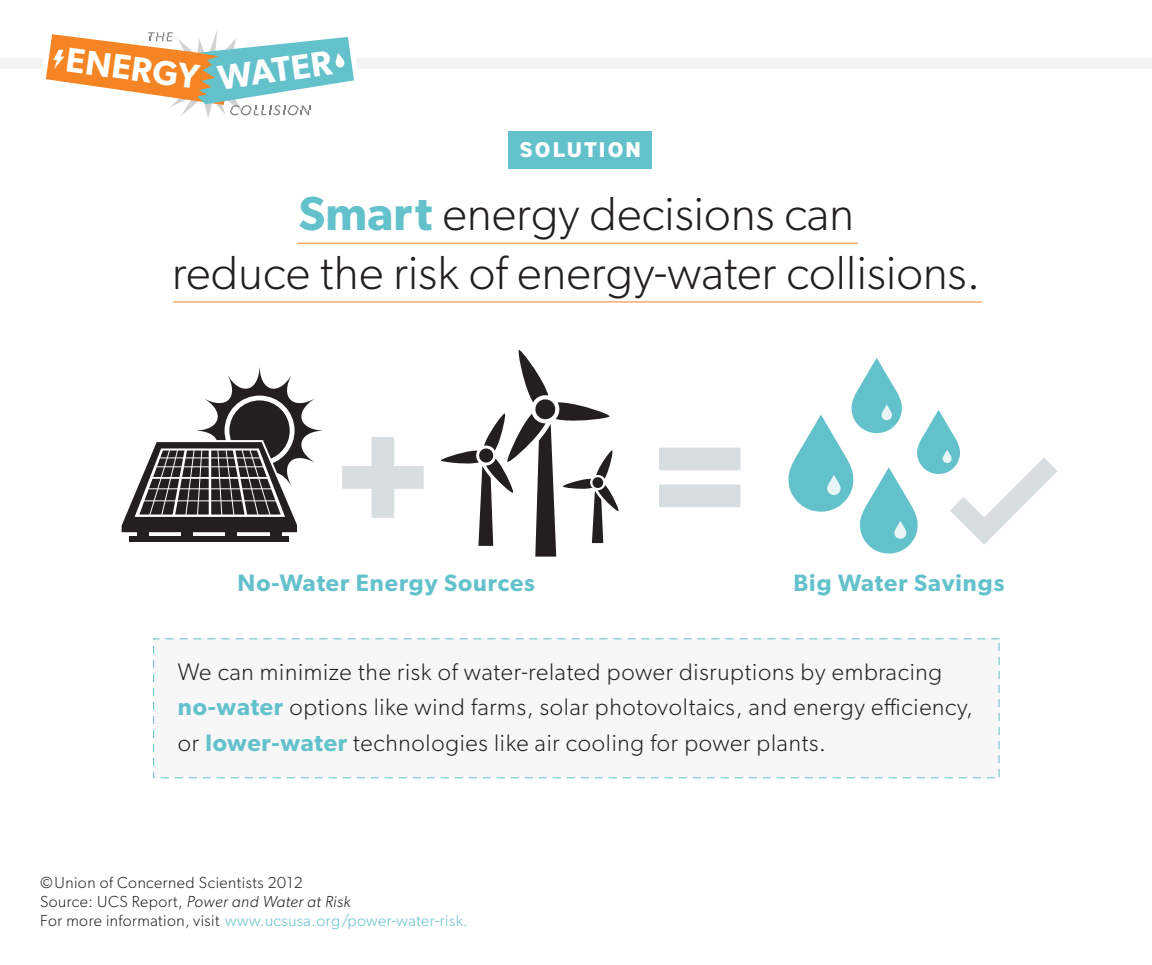
<style>
.page{position:relative;width:1152px;height:965px;background:#fff}
.page>*{position:absolute;margin:0;border:0;box-sizing:border-box;transform-origin:0 0}
.t1{font:700 141.6px "Gibson";color:#d8dde0}
.t2{font:300 47.8px/58.2px "Gibson";letter-spacing:.005em;color:#231f20;text-align:center}
.t3{font:600 34.8px "Gibson";color:#fff}
.t4{font:600 34.6px "Gibson";color:#fff}
.t5{font:300 24px/35.6px "Gibson";letter-spacing:.03em;color:#231f20}
.t6{font:600 23.8px "Gibson";letter-spacing:.04em;color:#63c1cb}
.t7{font:22.2px "Inter Face Corp X Bold";letter-spacing:.1em;color:#fff}
.t8{font:300 16px/19px "Gibson";letter-spacing:.03em;color:#231f20}
.s1{font-weight:600;color:#63c1cb}
.s2{font-style:italic}
.s3{color:#63c1cb}
</style>
<div class="page">
<svg style="left:0;top:31px;width:1152px;height:87px"></svg>
<svg style="left:153px;top:638px;width:847px;height:140px"></svg>
<hr style="left:297px;top:243px;width:561px;height:1px;background:#f58524">
<hr style="left:173px;top:301px;width:809px;height:1px;background:#f58524">
<div style="left:508px;top:131px;width:144px;height:37px;background:#63c1cb"></div>
<svg style="left:788px;top:358px;width:270px;height:195px"></svg>
<svg style="left:440px;top:350px;width:179px;height:206px"></svg>
<svg style="left:121px;top:367px;width:203px;height:167px"></svg>
<div style="left:137px;top:530px;width:11px;height:9px;background:#231f20"></div>
<div style="left:181px;top:530px;width:12px;height:9px;background:#231f20"></div>
<div style="left:226px;top:530px;width:11px;height:9px;background:#231f20"></div>
<div style="left:270px;top:530px;width:11px;height:9px;background:#231f20"></div>
<div style="left:129px;top:535px;width:160px;height:6px;background:#231f20"></div>
<hr style="left:159px;top:457px;width:103px;height:1px;background:#fff">
<hr style="left:155px;top:466px;width:110px;height:1px;background:#fff">
<hr style="left:147px;top:488px;width:127px;height:1px;background:#fff">
<hr style="left:143px;top:500px;width:134px;height:1px;background:#fff">
<h3 class="t4" style="left:69px;top:39px;width:135px;rotate:8deg">ENERGY</h3>
<h3 class="t3" style="left:215px;top:57px;width:116px;rotate:-8deg">WATER</h3>
<p class="t7" style="left:520px;top:136px;width:123px">SOLUTION</p>
<h2 class="t2" style="left:172px;top:184px;width:810px"><span class="s1">Smart</span> energy decisions can<br>reduce the risk of energy-water collisions.</h2>
<h1 class="t1" style="left:331px;top:393px;width:106px">+</h1>
<h1 class="t1" style="left:648px;top:393px;width:106px">=</h1>
<p class="t6" style="left:238px;top:568px;width:299px">No-Water Energy Sources</p>
<p class="t6" style="left:794px;top:568px;width:212px">Big Water Savings</p>
<p class="t5" style="left:178px;top:653px;width:796px">We can minimize the risk of water-related power disruptions by embracing <span class="s1">no-water</span> options like wind farms, solar photovoltaics, and energy efficiency, or <span class="s1">lower-water</span> technologies like air cooling for power plants.</p>
<p class="t8" style="left:40px;top:872px;width:429px">©Union of Concerned Scientists 2012<br>Source: UCS Report, <span class="s2">Power and Water at Risk<br></span>For more information, visit <span class="s3">www.ucsusa.org/power-water-risk.</span></p>
</div>
